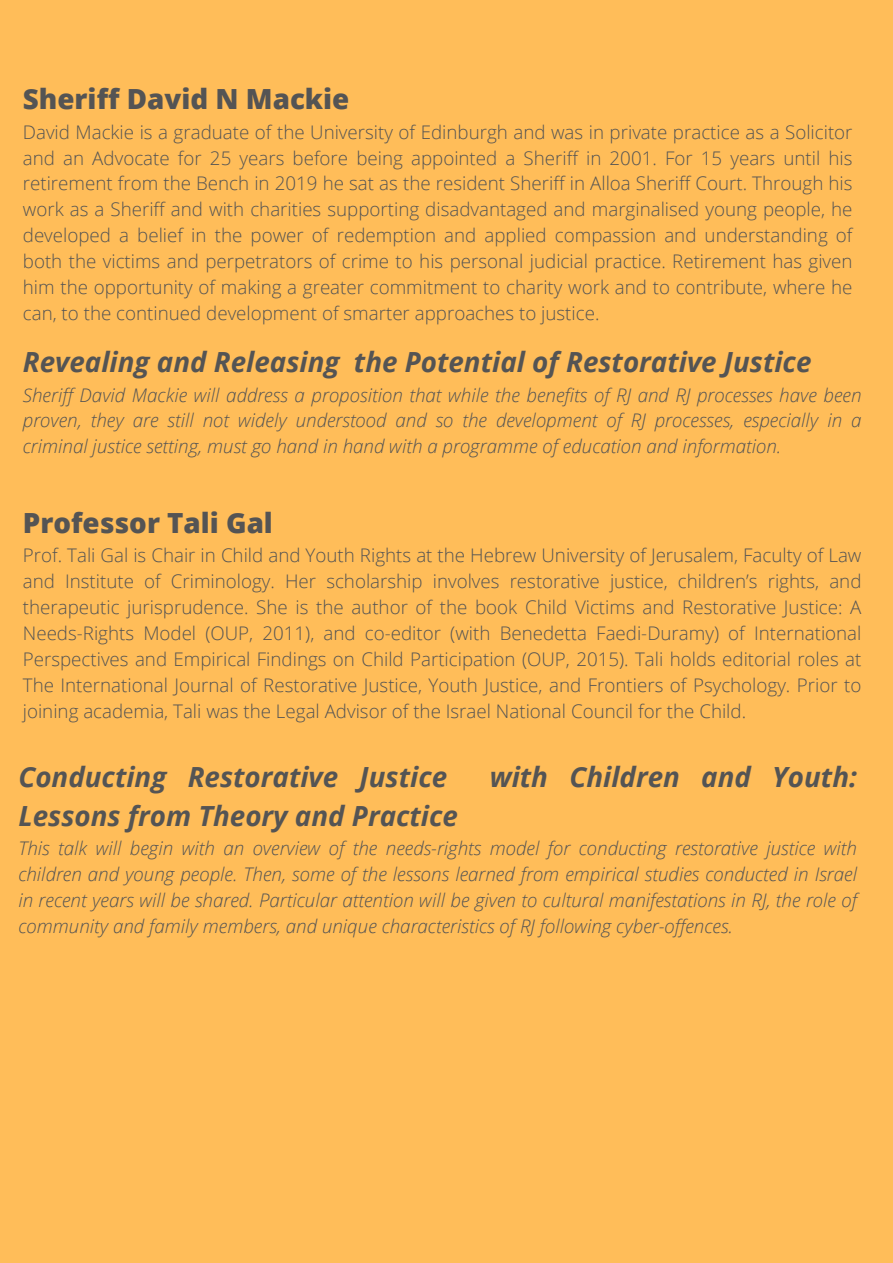
<style>
.page{position:relative;width:893px;height:1263px;background:#ffbd59}
.page>*{position:absolute;margin:0;border:0;box-sizing:border-box;transform-origin:0 0}
.t1{font:italic 700 27.75px "Open Sans";color:#545454}
.t2{font:800 27.75px "Open Sans";color:#545454}
.t3{font:300 18.75px/25.9px "Open Sans";color:#545454;text-align:justify}
.t4{font:italic 300 18.75px/25.9px "Open Sans";color:#545454;text-align:justify}
</style>
<div class="page">
<p class="t2" style="left:23px;top:80px;width:328px">Sheriff David N Mackie</p>
<p class="t3" style="left:23px;top:118px;width:831px">David Mackie is a graduate of the University of Edinburgh and was in private practice as a Solicitor and an Advocate for 25 years before being appointed a Sheriff in 2001. For 15 years until his retirement from the Bench in 2019 he sat as the resident Sheriff in Alloa Sheriff Court. Through his work as a Sheriff and with charities supporting disadvantaged and marginalised young people, he developed a belief in the power of redemption and applied compassion and understanding of both the victims and perpetrators of crime to his personal judicial practice. Retirement has given him the opportunity of making a greater commitment to charity work and to contribute, where he can, to the continued development of smarter approaches to justice.</p>
<p class="t1" style="left:23px;top:343px;width:790px">Revealing and Releasing the Potential of Restorative Justice</p>
<p class="t4" style="left:23px;top:381px;width:840px">Sheriff David Mackie will address a proposition that while the benefits of RJ and RJ processes have been proven, they are still not widely understood and so the development of RJ processes, especially in a criminal justice setting, must go hand in hand with a programme of education and information.</p>
<p class="t2" style="left:23px;top:503px;width:252px">Professor Tali Gal</p>
<p class="t3" style="left:23px;top:542px;width:840px">Prof. Tali Gal is Chair in Child and Youth Rights at the Hebrew University of Jerusalem, Faculty of Law and Institute of Criminology. Her scholarship involves restorative justice, children’s rights, and therapeutic jurisprudence. She is the author of the book Child Victims and Restorative Justice: A Needs-Rights Model (OUP, 2011), and co-editor (with Benedetta Faedi-Duramy) of International Perspectives and Empirical Findings on Child Participation (OUP, 2015). Tali holds editorial roles at The International Journal of Restorative Justice, Youth Justice, and Frontiers of Psychology. Prior to joining academia, Tali was the Legal Advisor of the Israel National Council for the Child.</p>
<p class="t1" style="left:18px;top:758px;width:430px">Conducting Restorative Justice</p>
<p class="t1" style="left:490px;top:758px;width:369px">with Children and Youth:</p>
<p class="t1" style="left:18px;top:796px;width:441px">Lessons from Theory and Practice</p>
<p class="t4" style="left:18px;top:835px;width:840px">This talk will begin with an overview of the needs-rights model for conducting restorative justice with children and young people. Then, some of the lessons learned from empirical studies conducted in Israel in recent years will be shared. Particular attention will be given to cultural manifestations in RJ, the role of community and family members, and unique characteristics of RJ following cyber-offences.</p>
</div>
